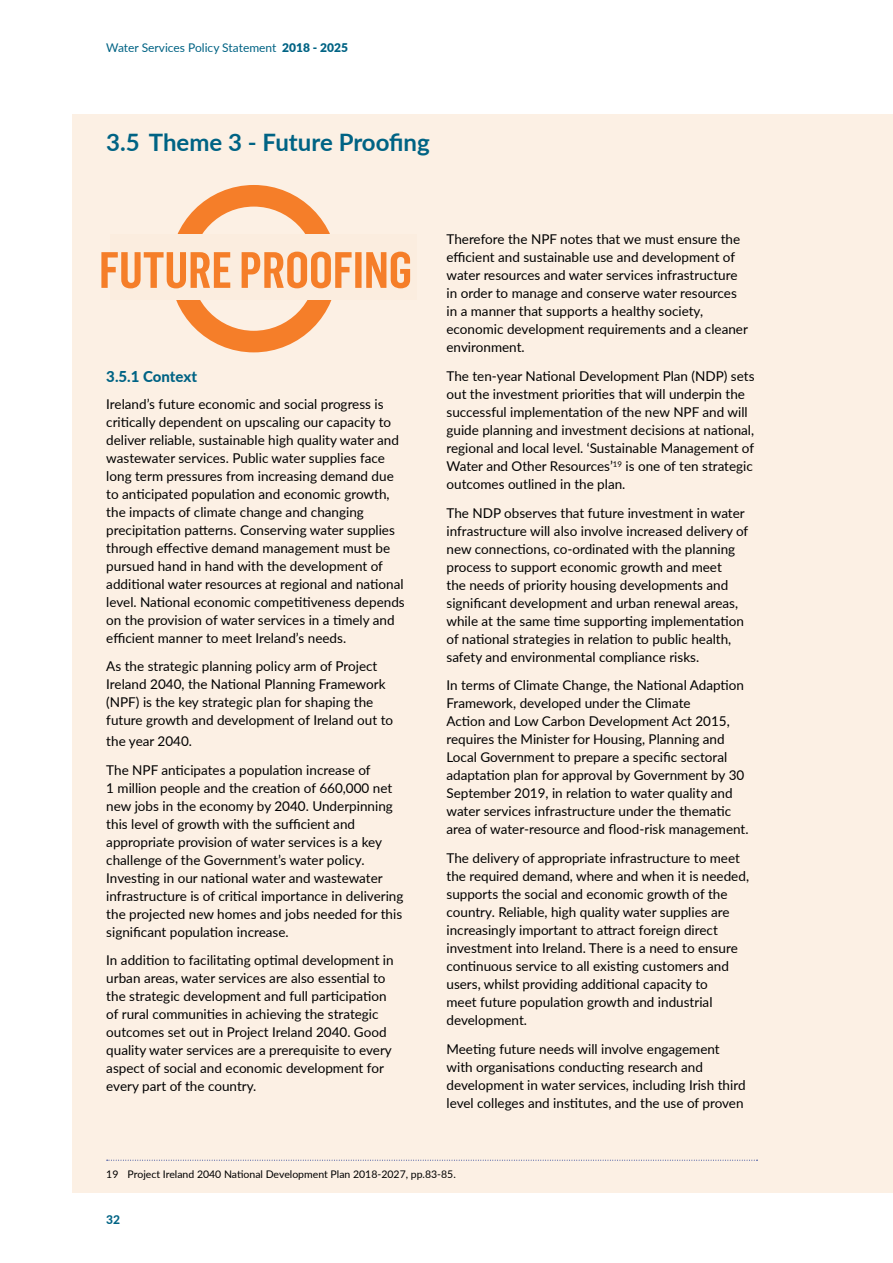
<style>
.page{position:relative;width:893px;height:1263px;background:#fff}
.page>*{position:absolute;margin:0;border:0;box-sizing:border-box;transform-origin:0 0}
.t1{font:700 24px "Lato";color:#006384}
.t2{font:800 15px "Lato";letter-spacing:-.005em;color:#006384}
.t3{font:13.5px/18px "Lato";color:#000}
.t4{font:12px "Lato";color:#006384}
.t5{font:800 12px "Lato";color:#006384}
.t6{font:10.5px "Lato";color:#000}
.s1{font-weight:900}
</style>
<div class="page">
<div style="left:72px;top:115px;width:821px;height:1078px;background:#fcf0e4"></div>
<svg style="left:107px;top:1160px;width:650px;height:1px"></svg>
<div style="left:170px;top:185px;width:167px;height:167px;border:22px solid #f57e29;border-radius:50%"></div>
<div style="left:111px;top:234px;width:306px;height:65px;background:#fbeddf"></div>
<svg style="left:101px;top:252px;width:309px;height:36px"></svg>
<p class="t4" style="left:106px;top:39px;width:243px">Water Services Policy Statement <span class="s1">2018 - 2025</span></p>
<h1 class="t1" style="left:106px;top:125px;width:325px">3.5 Theme 3 - Future Proofing</h1>
<p class="t2" style="left:106px;top:366px;width:92px">3.5.1 Context</p>
<p class="t3" style="left:106px;top:394px;width:300px">Ireland’s future economic and social progress is critically dependent on upscaling our capacity to deliver reliable, sustainable high quality water and wastewater services. Public water supplies face long term pressures from increasing demand due to anticipated population and economic growth, the impacts of climate change and changing precipitation patterns. Conserving water supplies through effective demand management must be pursued hand in hand with the development of additional water resources at regional and national level. National economic competitiveness depends on the provision of water services in a timely and efficient manner to meet Ireland’s needs.</p>
<p class="t3" style="left:106px;top:657px;width:288px">As the strategic planning policy arm of Project Ireland 2040, the National Planning Framework (NPF) is the key strategic plan for shaping the future growth and development of Ireland out to</p>
<p class="t3" style="left:106px;top:726px;width:266px;line-height:28.7px">the year 2040.<br>The NPF anticipates a population increase of</p>
<p class="t3" style="left:106px;top:778px;width:299px">1 million people and the creation of 660,000 net new jobs in the economy by 2040. Underpinning this level of growth with the sufficient and appropriate provision of water services is a key challenge of the Government’s water policy.<br>Investing in our national water and wastewater infrastructure is of critical importance in delivering the projected new homes and jobs needed for this significant population increase.</p>
<p class="t3" style="left:106px;top:951px;width:289px">In addition to facilitating optimal development in urban areas, water services are also essential to the strategic development and full participation of rural communities in achieving the strategic outcomes set out in Project Ireland 2040. Good quality water services are a prerequisite to every aspect of social and economic development for every part of the country.</p>
<p class="t3" style="left:446px;top:230px;width:303px">Therefore the NPF notes that we must ensure the efficient and sustainable use and development of water resources and water services infrastructure in order to manage and conserve water resources in a manner that supports a healthy society, economic development requirements and a cleaner environment.</p>
<p class="t3" style="left:446px;top:367px;width:310px">The ten-year National Development Plan (NDP) sets out the investment priorities that will underpin the successful implementation of the new NPF and will guide planning and investment decisions at national, regional and local level. ‘Sustainable Management of Water and Other Resources’<sup>19</sup> is one of ten strategic outcomes outlined in the plan.</p>
<p class="t3" style="left:446px;top:503px;width:303px">The NDP observes that future investment in water infrastructure will also involve increased delivery of new connections, co-ordinated with the planning process to support economic growth and meet<br>the needs of priority housing developments and significant development and urban renewal areas, while at the same time supporting implementation of national strategies in relation to public health, safety and environmental compliance risks.</p>
<p class="t3" style="left:446px;top:676px;width:304px">In terms of Climate Change, the National Adaption Framework, developed under the Climate<br>Action and Low Carbon Development Act 2015, requires the Minister for Housing, Planning and Local Government to prepare a specific sectoral adaptation plan for approval by Government by 30<br>September 2019, in relation to water quality and water services infrastructure under the thematic area of water-resource and flood-risk management.</p>
<p class="t3" style="left:446px;top:849px;width:304px">The delivery of appropriate infrastructure to meet the required demand, where and when it is needed, supports the social and economic growth of the country. Reliable, high quality water supplies are increasingly important to attract foreign direct investment into Ireland. There is a need to ensure continuous service to all existing customers and users, whilst providing additional capacity to<br>meet future population growth and industrial development.</p>
<p class="t3" style="left:446px;top:1039px;width:301px">Meeting future needs will involve engagement with organisations conducting research and development in water services, including Irish third level colleges and institutes, and the use of proven</p>
<p class="t6" style="left:106px;top:1166px;width:351px">19 Project Ireland 2040 National Development Plan 2018-2027, pp.83-85.</p>
<p class="t5" style="left:106px;top:1211px;width:15px">32</p>
</div>
